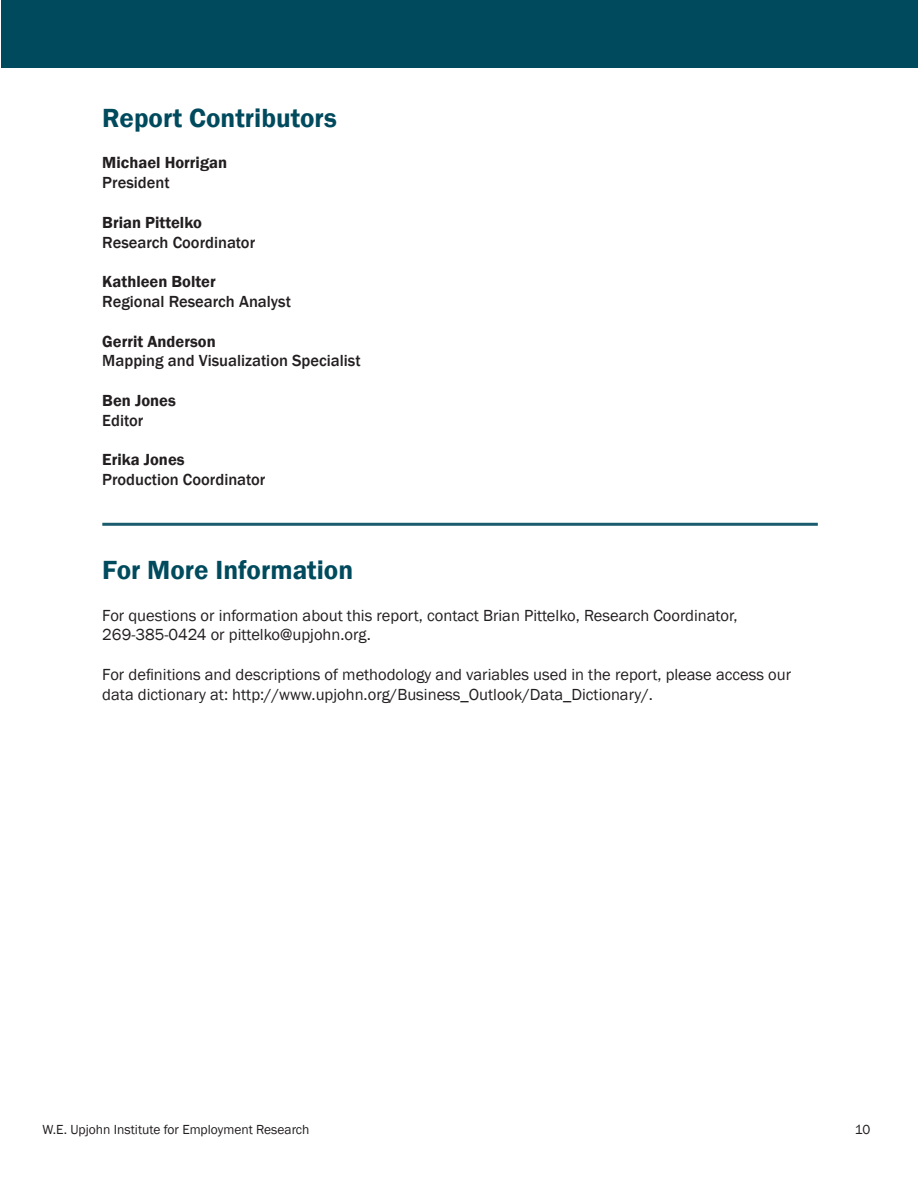
<style>
.page{position:relative;width:918px;height:1188px;background:#fff}
.page>*{position:absolute;margin:0;border:0;box-sizing:border-box;transform-origin:0 0}
.t1{font:600 27px "Franklin Gothic";color:#004a5e}
.t2{font:16.5px/19.8px "Franklin Gothic";color:#231f20}
.t3{font:500 16.5px "Franklin Gothic";color:#231f20}
.t4{font:600 16.5px "Franklin Gothic";color:#231f20}
.t5{font:13.5px "Franklin Gothic";color:#231f20}
</style>
<div class="page">
<div style="left:1px;top:0;width:917px;height:68px;background:#004a5e"></div>
<hr style="left:102px;top:523px;width:716px;height:3px;background:#1a5c6e">
<p class="t1" style="left:102px;top:101px;width:236px">Report Contributors</p>
<p class="t4" style="left:102px;top:153px;width:126px">Michael Horrigan</p>
<p class="t3" style="left:102px;top:172px;width:69px">President</p>
<p class="t4" style="left:102px;top:212px;width:101px">Brian Pittelko</p>
<p class="t3" style="left:102px;top:232px;width:154px">Research Coordinator</p>
<p class="t4" style="left:102px;top:271px;width:115px">Kathleen Bolter</p>
<p class="t3" style="left:102px;top:291px;width:190px">Regional Research Analyst</p>
<p class="t4" style="left:102px;top:331px;width:115px">Gerrit Anderson</p>
<p class="t3" style="left:102px;top:351px;width:260px">Mapping and Visualization Specialist</p>
<p class="t4" style="left:102px;top:390px;width:75px">Ben Jones</p>
<p class="t3" style="left:102px;top:410px;width:43px">Editor</p>
<p class="t4" style="left:102px;top:450px;width:84px">Erika Jones</p>
<p class="t3" style="left:102px;top:469px;width:165px">Production Coordinator</p>
<p class="t1" style="left:102px;top:553px;width:252px">For More Information</p>
<p class="t2" style="left:102px;top:605px;width:637px">For questions or information about this report, contact Brian Pittelko, Research Coordinator,</p>
<p class="t2" style="left:102px;top:625px;width:270px">269-385-0424 or pittelko@upjohn.org.</p>
<p class="t2" style="left:102px;top:665px;width:690px">For definitions and descriptions of methodology and variables used in the report, please access our data dictionary at: http://www.upjohn.org/Business_Outlook/Data_Dictionary/.</p>
<p class="t5" style="left:42px;top:1122px;width:269px">W.E. Upjohn Institute for Employment Research</p>
<p class="t5" style="left:855px;top:1122px;width:17px">10</p>
</div>
